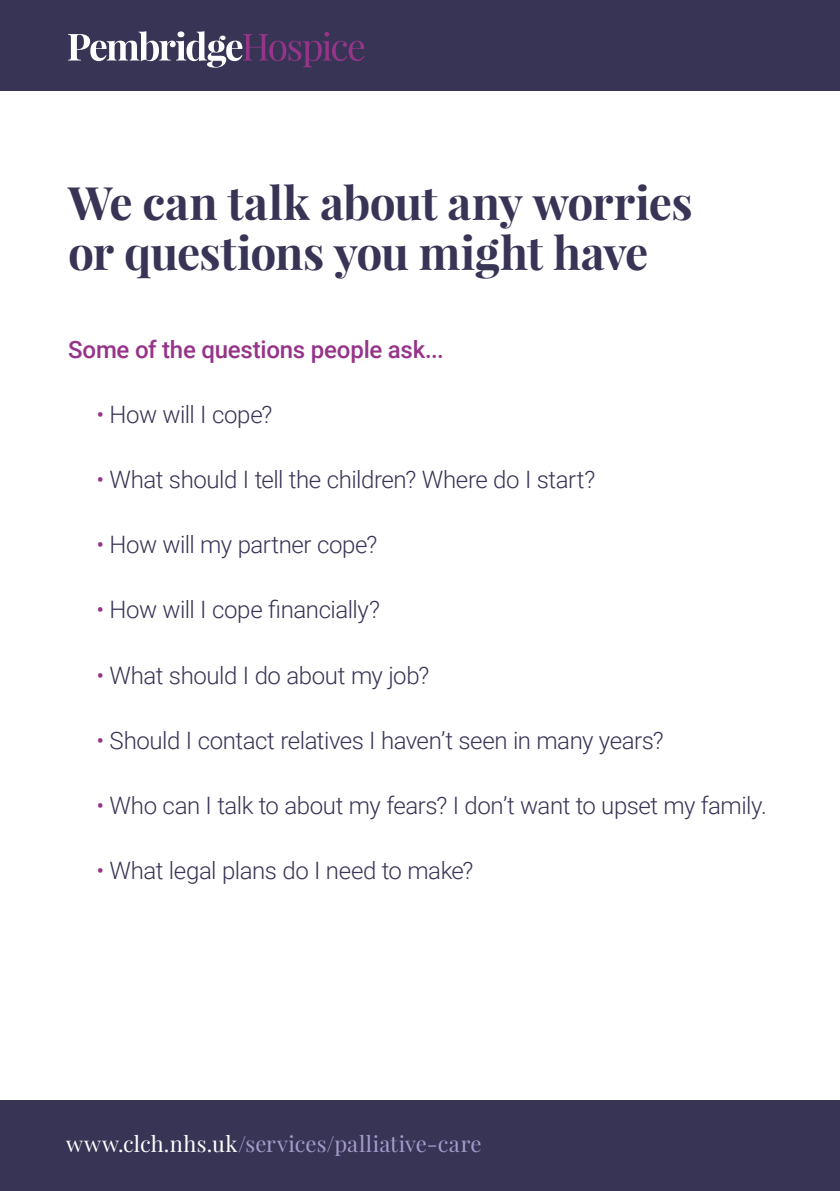
<style>
.page{position:relative;width:840px;height:1191px;background:#fff}
.page>*{position:absolute;margin:0;border:0;box-sizing:border-box;transform-origin:0 0}
.t1{font:700 46px/50px "Playfair Display";letter-spacing:-.015em;color:#383456}
.t2{font:300 24px "Roboto";letter-spacing:-.02em;color:#383456}
.t3{font:500 24px "Roboto";letter-spacing:-.01em;color:#96348a}
.t4{font:22px "Playfair Display";letter-spacing:.01em;color:#a49ccc}
.s1{color:#96348a}
.s2{color:#fff}
</style>
<div class="page">
<div style="left:0;top:0;width:839px;height:91px;background:#383456"></div>
<div style="left:0;top:1100px;width:839px;height:91px;background:#383456"></div>
<svg style="left:68px;top:31px;width:296px;height:37px"></svg>
<h1 class="t1" style="left:68px;top:177px;width:625px">We can talk about any worries or questions you might have</h1>
<p class="t3" style="left:68px;top:333px;width:377px">Some of the questions people ask...</p>
<p class="t2" style="left:96px;top:398px;width:177px"><span class="s1">•</span> How will I cope?</p>
<p class="t2" style="left:96px;top:463px;width:500px"><span class="s1">•</span> What should I tell the children? Where do I start?</p>
<p class="t2" style="left:96px;top:528px;width:282px"><span class="s1">•</span> How will my partner cope?</p>
<p class="t2" style="left:96px;top:593px;width:285px"><span class="s1">•</span> How will I cope financially?</p>
<p class="t2" style="left:96px;top:658px;width:334px"><span class="s1">•</span> What should I do about my job?</p>
<p class="t2" style="left:96px;top:723px;width:568px"><span class="s1">•</span> Should I contact relatives I haven’t seen in many years?</p>
<p class="t2" style="left:96px;top:788px;width:671px"><span class="s1">•</span> Who can I talk to about my fears? I don’t want to upset my family.</p>
<p class="t2" style="left:96px;top:853px;width:378px"><span class="s1">•</span> What legal plans do I need to make?</p>
<p class="t4" style="left:66px;top:1130px;width:417px"><span class="s2">www.clch.nhs.uk</span>/services/palliative-care</p>
</div>
